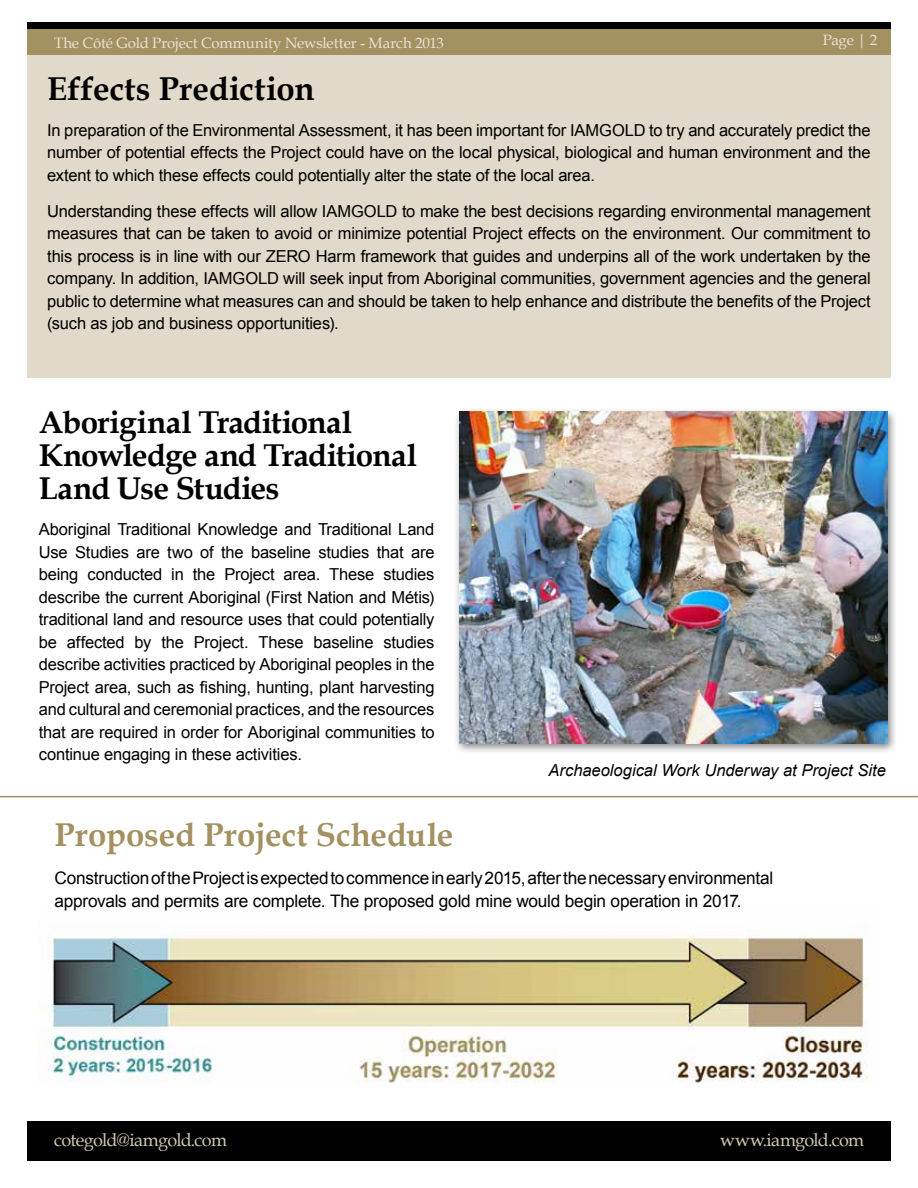
<style>
.page{position:relative;width:918px;height:1188px;background:#fff}
.page>*{position:absolute;margin:0;border:0;box-sizing:border-box;transform-origin:0 0}
.t1{font:700 33px "Book Antiqua";letter-spacing:-.005em;color:#a39161}
.t2{font:700 33px "Book Antiqua";letter-spacing:.005em;color:#000}
.t3{font:700 31.5px/33px "Book Antiqua";letter-spacing:-.03em;color:#000}
.t4{font:18px "Book Antiqua";letter-spacing:-.04em;color:#d1c8b0}
.t5{font:17.25px/24px "Arial";letter-spacing:-.01em;color:#000}
.t6{font:16.5px/22.5px "Arial";letter-spacing:-.01em;color:#000;text-align:justify}
.t7{font:italic 16.5px "Arial";color:#000}
.t8{font:15px "Book Antiqua";letter-spacing:-.01em;color:#e8e3d8}
</style>
<div class="page">
<div style="left:27px;top:1121px;width:864px;height:40px;background:#000"></div>
<div style="left:27px;top:22px;width:864px;height:34px;background:#a39161"></div>
<div style="left:27px;top:22px;width:864px;height:7px;background:#000"></div>
<div style="left:27px;top:55px;width:864px;height:323px;background:#e1daca"></div>
<img style="left:40px;top:935px;width:828px;height:148px">
<div style="left:453px;top:407px;width:445px;height:347px;background:#000;opacity:.5"></div>
<img style="left:459px;top:412px;width:429px;height:331px">
<hr style="left:0;top:796px;width:918px;height:1px;background:#a39161">
<p class="t8" style="left:823px;top:30px;width:56px">Page | 2</p>
<p class="t8" style="left:54px;top:32px;width:392px">The Côté Gold Project Community Newsletter - March 2013</p>
<h1 class="t2" style="left:47px;top:66px;width:269px">Effects Prediction</h1>
<p class="t6" style="left:47px;top:119px;width:825px">In preparation of the Environmental Assessment, it has been important for IAMGOLD to try and accurately predict the number of potential effects the Project could have on the local physical, biological and human environment and the extent to which these effects could potentially alter the state of the local area.</p>
<p class="t6" style="left:47px;top:200px;width:825px">Understanding these effects will allow IAMGOLD to make the best decisions regarding environmental management measures that can be taken to avoid or minimize potential Project effects on the environment. Our commitment to this process is in line with our ZERO Harm framework that guides and underpins all of the work undertaken by the company. In addition, IAMGOLD will seek input from Aboriginal communities, government agencies and the general public to determine what measures can and should be taken to help enhance and distribute the benefits of the Project (such as job and business opportunities).</p>
<h2 class="t3" style="left:39px;top:406px;width:380px">Aboriginal Traditional<br>Knowledge and Traditional<br>Land Use Studies</h2>
<p class="t6" style="left:39px;top:518px;width:397px">Aboriginal Traditional Knowledge and Traditional Land Use Studies are two of the baseline studies that are being conducted in the Project area. These studies describe the current Aboriginal (First Nation and Métis) traditional land and resource uses that could potentially be affected by the Project. These baseline studies describe activities practiced by Aboriginal peoples in the Project area, such as fishing, hunting, plant harvesting and cultural and ceremonial practices, and the resources that are required in order for Aboriginal communities to continue engaging in these activities.</p>
<p class="t7" style="left:548px;top:760px;width:339px">Archaeological Work Underway at Project Site</p>
<h1 class="t1" style="left:54px;top:812px;width:400px">Proposed Project Schedule</h1>
<p class="t5" style="left:54px;top:866px;width:720px">Construction of the Project is expected to commence in early 2015, after the necessary environmental approvals and permits are complete. The proposed gold mine would begin operation in 2017.</p>
<p class="t4" style="left:54px;top:1127px;width:174px">cotegold@iamgold.com</p>
<p class="t4" style="left:720px;top:1127px;width:145px">www.iamgold.com</p>
</div>
